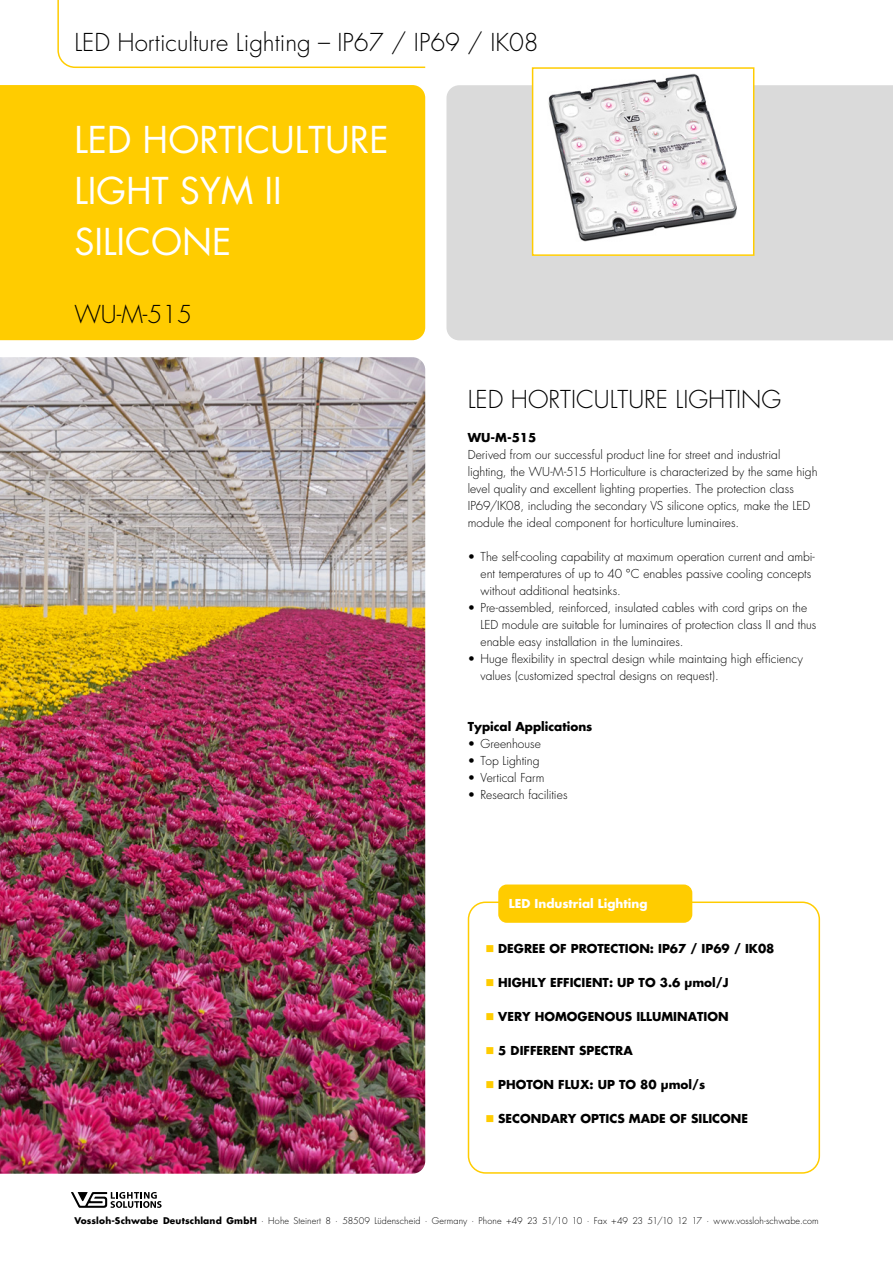
<style>
.page{position:relative;width:893px;height:1263px;background:#fff}
.page>*{position:absolute;margin:0;border:0;box-sizing:border-box;transform-origin:0 0}
.t1{font:36px/51px "Futura";color:#fff}
.t2{font:300 24px "Futura";color:#000}
.t3{font:300 12px/17px "Futura";color:#000}
.t4{font:700 12px "Futura";color:#000}
.t5{font:700 12px "Futura";color:#fff}
.t6{font:300 9px "Futura";letter-spacing:.01em;color:#000}
.s1{font-weight:700}
</style>
<div class="page">
<div style="left:0;top:85px;width:425px;height:255px;background:#fc0"></div>
<div style="left:446px;top:85px;width:447px;height:255px;background:#dadada"></div>
<svg style="left:71px;top:1192px;width:91px;height:16px"></svg>
<div style="left:468px;top:901px;width:352px;height:273px;border:2px solid #fc0;border-radius:17px"></div>
<svg style="left:57px;top:0;width:369px;height:68px"></svg>
<div style="left:498px;top:884px;width:194px;height:39px;background:#fc0;border-radius:9px"></div>
<img style="left:0;top:357px;width:425px;height:817px">
<div style="left:533px;top:68px;width:221px;height:187px;background:#fff"></div>
<img style="left:548px;top:73px;width:189px;height:169px">
<div style="left:532px;top:67px;width:222px;height:189px;border:2px solid #fc0"></div>
<h2 class="t2" style="left:74px;top:27px;width:466px">LED Horticulture Lighting – IP67 / IP69 / IK08</h2>
<h1 class="t1" style="left:74px;top:115px;width:316px">LED HORTICULTURE<br>LIGHT SYM II<br>SILICONE</h1>
<h2 class="t2" style="left:74px;top:300px;width:119px">WU-M-515</h2>
<h2 class="t2" style="left:468px;top:385px;width:315px">LED HORTICULTURE LIGHTING</h2>
<p class="t4" style="left:468px;top:430px;width:70px">WU-M-515</p>
<p class="t3" style="left:468px;top:447px;width:351px">Derived from our successful product line for street and industrial lighting, the WU-M-515 Horticulture is characterized by the same high level quality and excellent lighting properties. The protection class IP69/IK08, including the secondary VS silicone optics, make the LED module the ideal component for horticulture luminaires.</p>
<p class="t3" style="left:480px;top:549px;width:336px;text-indent:-13px">• The self-cooling capability at maximum operation current and ambi&shy;ent temperatures of up to 40 °C enables passive cooling concepts without additional heatsinks.</p>
<p class="t3" style="left:480px;top:600px;width:337px;text-indent:-13px">• Pre-assembled, reinforced, insulated cables with cord grips on the<br>LED module are suitable for luminaires of protection class II and thus enable easy installation in the luminaires.</p>
<p class="t3" style="left:480px;top:651px;width:324px;text-indent:-13px">• Huge flexibility in spectral design while maintaing high efficiency values (customized spectral designs on request).</p>
<p class="t4" style="left:468px;top:719px;width:126px">Typical Applications</p>
<p class="t3" style="left:468px;top:736px;width:75px">• Greenhouse</p>
<p class="t3" style="left:468px;top:753px;width:73px">• Top Lighting</p>
<p class="t3" style="left:468px;top:770px;width:78px">• Vertical Farm</p>
<p class="t3" style="left:468px;top:787px;width:101px">• Research facilities</p>
<p class="t5" style="left:509px;top:896px;width:140px">LED Industrial Lighting</p>
<p class="t4" style="left:498px;top:940px;width:278px">DEGREE OF PROTECTION: IP67 / IP69 / IK08</p>
<p class="t4" style="left:498px;top:974px;width:232px">HIGHLY EFFICIENT: UP TO 3.6 µmol/J</p>
<p class="t4" style="left:498px;top:1008px;width:232px">VERY HOMOGENOUS ILLUMINATION</p>
<p class="t4" style="left:498px;top:1042px;width:136px">5 DIFFERENT SPECTRA</p>
<p class="t4" style="left:498px;top:1076px;width:208px">PHOTON FLUX: UP TO 80 µmol/s</p>
<p class="t4" style="left:498px;top:1110px;width:251px">SECONDARY OPTICS MADE OF SILICONE</p>
<p class="t6" style="left:74px;top:1216px;width:746px"><span class="s1">Vossloh-Schwabe Deutschland GmbH</span> · Hohe Steinert 8 · 58509 Lüdenscheid · Germany · Phone +49 23 51/10 10 · Fax +49 23 51/10 12 17 · www.vossloh-schwabe.com</p>
</div>
